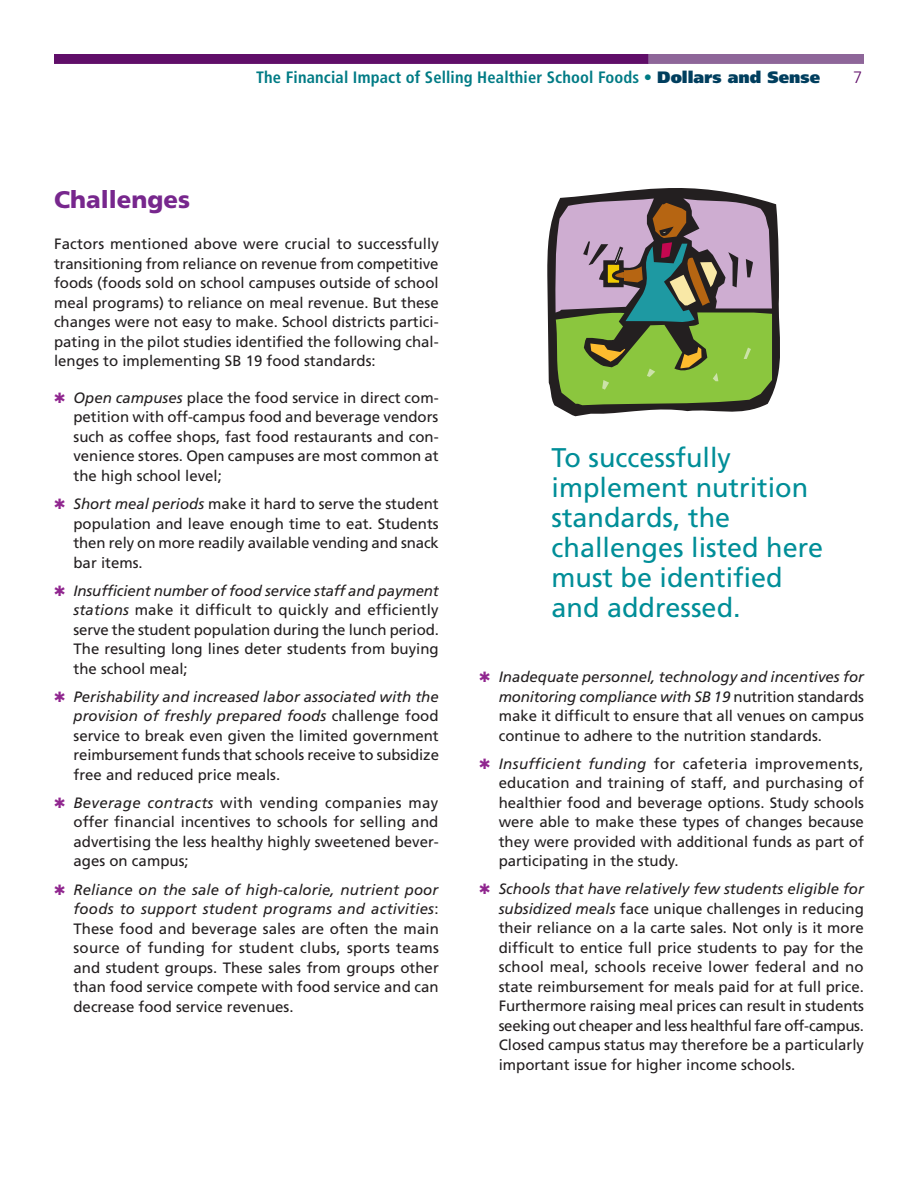
<style>
.page{position:relative;width:918px;height:1188px;background:#fff}
.page>*{position:absolute;margin:0;border:0;box-sizing:border-box;transform-origin:0 0}
.t1{font:27px/30px "Frutiger";color:#008e98}
.t2{font:900 24px "Frutiger";color:#77278d}
.t3{font:700 condensed 16.5px "Frutiger";letter-spacing:.01em;color:#007b85}
.t4{font:300 16.5px "Frutiger";color:#600e69}
.t5{font:15px/19.5px "Frutiger";color:#231f20;text-align:justify}
.s1{font-weight:900;font-stretch:normal}
.s2{font-weight:900;font-stretch:normal;color:#003e5e}
.s3{font-style:italic}
</style>
<div class="page">
<svg style="left:547px;top:188px;width:233px;height:228px;fill:#231f20"></svg>
<svg style="left:554px;top:198px;width:218px;height:207px;background:#89946c"></svg>
<div style="left:55px;top:55px;width:593px;height:8px;background:#600e69"></div>
<div style="left:54px;top:54px;width:595px;height:10px;border:2px solid #600e69"></div>
<div style="left:649px;top:55px;width:214px;height:8px;background:#8e6699"></div>
<div style="left:648px;top:54px;width:216px;height:10px;border:2px solid #8e6699"></div>
<p class="t3" style="left:256px;top:67px;width:565px">The Financial Impact of Selling Healthier School Foods <span class="s1">•</span> <span class="s2">Dollars and Sense</span></p>
<p class="t4" style="left:853px;top:68px;width:11px">7</p>
<h2 class="t2" style="left:54px;top:185px;width:138px">Challenges</h2>
<p class="t5" style="left:54px;top:234px;width:386px">Factors mentioned above were crucial to successfully transitioning from reliance on revenue from competitive foods (foods sold on school campuses outside of school meal programs) to reliance on meal revenue. But these changes were not easy to make. School districts partici&shy;pating in the pilot studies identified the following chal&shy;lenges to implementing SB 19 food standards:</p>
<p class="t5" style="left:74px;top:388px;width:367px"><span class="s3">Open campuses</span> place the food service in direct com&shy;petition with off-campus food and beverage vendors such as coffee shops, fast food restaurants and con&shy;venience stores. Open campuses are most common at the high school level;</p>
<p class="t5" style="left:74px;top:494px;width:367px"><span class="s3">Short meal periods</span> make it hard to serve the student population and leave enough time to eat. Students then rely on more readily available vending and snack bar items.</p>
<p class="t5" style="left:74px;top:581px;width:367px"><span class="s3">Insufficient number of food service staff and payment stations</span> make it difficult to quickly and efficiently serve the student population during the lunch period.<br>The resulting long lines deter students from buying the school meal;</p>
<p class="t5" style="left:74px;top:687px;width:367px"><span class="s3">Perishability and increased labor associated with the provision of freshly prepared foods</span> challenge food service to break even given the limited government reimbursement funds that schools receive to subsidize free and reduced price meals.</p>
<p class="t5" style="left:74px;top:793px;width:367px"><span class="s3">Beverage contracts</span> with vending companies may offer financial incentives to schools for selling and advertising the less healthy highly sweetened bever&shy;ages on campus;</p>
<p class="t5" style="left:74px;top:880px;width:367px"><span class="s3">Reliance on the sale of high-calorie, nutrient poor foods to support student programs and activities</span>:<br>These food and beverage sales are often the main source of funding for student clubs, sports teams and student groups. These sales from groups other than food service compete with food service and can decrease food service revenues.</p>
<h1 class="t1" style="left:552px;top:443px;width:273px">To successfully implement nutrition standards, the challenges listed here must be identified and addressed.</h1>
<p class="t5" style="left:499px;top:667px;width:367px"><span class="s3">Inadequate personnel, technology and incentives for monitoring compliance with SB 19</span> nutrition standards make it difficult to ensure that all venues on campus continue to adhere to the nutrition standards.</p>
<p class="t5" style="left:499px;top:754px;width:367px"><span class="s3">Insufficient funding</span> for cafeteria improvements, education and training of staff, and purchasing of healthier food and beverage options. Study schools were able to make these types of changes because they were provided with additional funds as part of participating in the study.</p>
<p class="t5" style="left:499px;top:879px;width:367px"><span class="s3">Schools that have relatively few students eligible for subsidized meals</span> face unique challenges in reducing their reliance on a la carte sales. Not only is it more difficult to entice full price students to pay for the school meal, schools receive lower federal and no state reimbursement for meals paid for at full price.<br>Furthermore raising meal prices can result in students seeking out cheaper and less healthful fare off- campus.<br>Closed campus status may therefore be a particularly important issue for higher income schools.</p>
</div>
